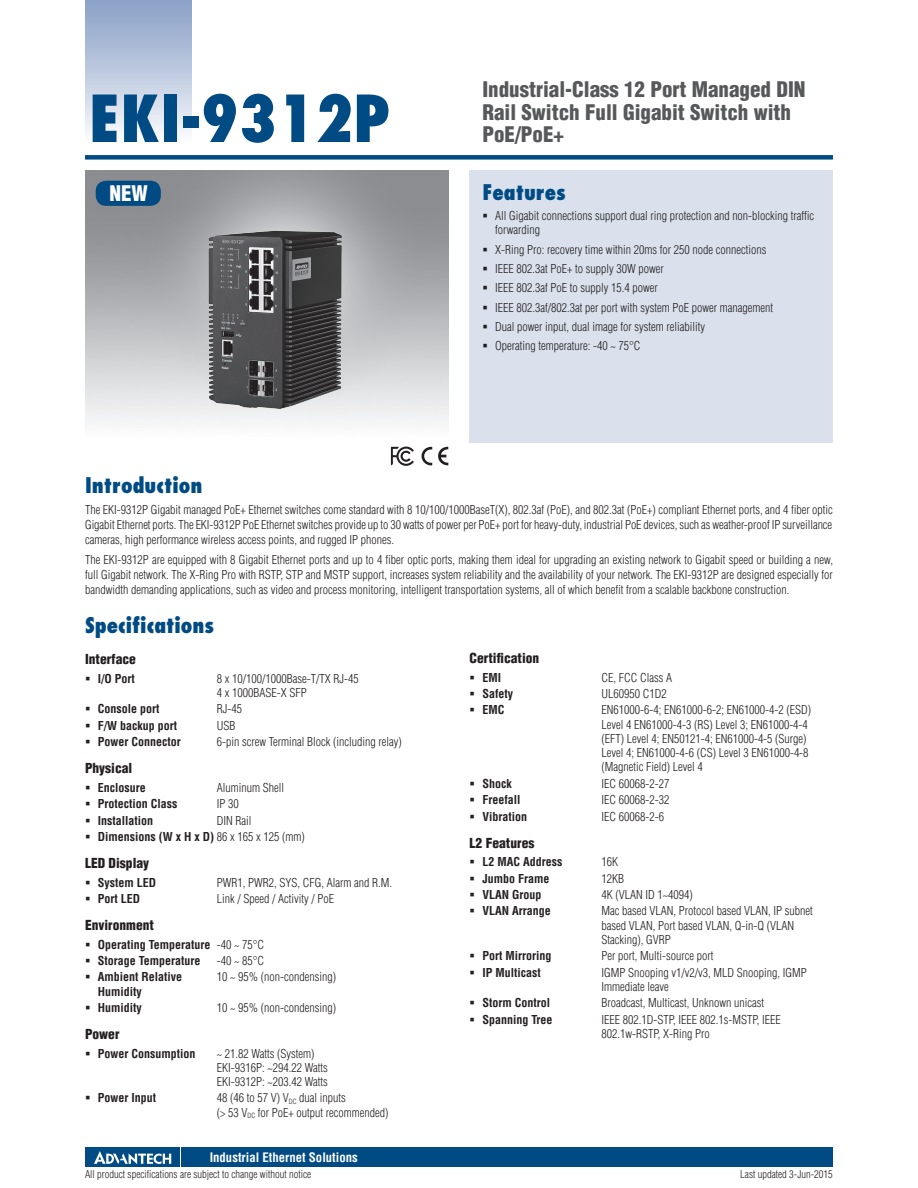
<style>
.page{position:relative;width:918px;height:1188px;background:#fff}
.page>*{position:absolute;margin:0;border:0;box-sizing:border-box;transform-origin:0 0}
.t1{font:800 condensed 63px "Futura";color:#004b84}
.t2{font:900 condensed 21px/22.5px "Helvetica";color:#57585a}
.t3{font:800 condensed 21px "Futura";color:#004b84}
.t4{font:900 condensed 21px "Helvetica";color:#fff}
.t5{font:900 condensed 13.5px "Helvetica";color:#231f20}
.t6{font:700 condensed 12.75px "Helvetica";color:#fff}
.t7{font:300 condensed 12px/14.2px "Helvetica";color:#231f20}
.t8{font:700 condensed 12px/16.4px "Helvetica";color:#231f20}
.t9{font:300 condensed 10.5px "Helvetica";color:#231f20}
.s1{font-weight:700}
.s2{font-weight:300}
</style>
<div class="page">
<div style="left:85px;top:155px;width:748px;height:5px;background:#004b84"></div>
<div style="left:85px;top:0;width:106px;height:143px;background:linear-gradient(to bottom,#879fc5,#fafafd)"></div>
<div style="left:182px;top:1147px;width:651px;height:20px;background:#004b84"></div>
<div style="left:85px;top:1147px;width:95px;height:20px;background:#004b84"></div>
<svg style="left:94px;top:1151px;width:77px;height:13px"></svg>
<div style="left:470px;top:170px;width:363px;height:272px;background:#dae1ed"></div>
<img style="left:85px;top:170px;width:363px;height:255px">
<div style="left:96px;top:181px;width:65px;height:25px;background:#004b84;border-radius:10px"></div>
<svg style="left:422px;top:447px;width:10px;height:18px"></svg>
<svg style="left:438px;top:446px;width:10px;height:20px"></svg>
<svg style="left:391px;top:447px;width:23px;height:19px"></svg>
<img style="left:188px;top:209px;width:174px;height:213px">
<h1 class="t1" style="left:89px;top:78px;width:303px">EKI-9312P</h1>
<h2 class="t2" style="left:482px;top:78px;width:325px">Industrial-Class 12 Port Managed DIN<br>Rail Switch Full Gigabit Switch with<br>PoE/PoE+</h2>
<h2 class="t4" style="left:109px;top:181px;width:40px">NEW</h2>
<h2 class="t3" style="left:482px;top:178px;width:85px">Features</h2>
<p class="t7" style="left:495px;top:208px;width:321px">All Gigabit connections support dual ring protection and non-blocking traffic forwarding</p>
<p class="t7" style="left:495px;top:239px;width:279px;line-height:19.4px">X-Ring Pro: recovery time within 20ms for 250 node connections IEEE 802.3at PoE+ to supply 30W power<br>IEEE 802.3af PoE to supply 15.4 power<br>IEEE 802.3af/802.3at per port with system PoE power management Dual power input, dual image for system reliability<br>Operating temperature: -40 ~ 75°C</p>
<h2 class="t3" style="left:85px;top:472px;width:119px">Introduction</h2>
<p class="t7" style="left:85px;top:503px;width:749px;line-height:15px;text-align:justify">The EKI-9312P Gigabit managed PoE+ Ethernet switches come standard with 8 10/100/1000BaseT(X), 802.3af (PoE), and 802.3at (PoE+) compliant Ethernet ports, and 4 fiber optic Gigabit Ethernet ports. The EKI-9312P PoE Ethernet switches provide up to 30 watts of power per PoE+ port for heavy-duty, industrial PoE devices, such as weather-proof IP surveillance cameras, high performance wireless access points, and rugged IP phones.</p>
<p class="t7" style="left:85px;top:552px;width:749px;line-height:15px;text-align:justify">The EKI-9312P are equipped with 8 Gigabit Ethernet ports and up to 4 fiber optic ports, making them ideal for upgrading an existing network to Gigabit speed or building a new, full Gigabit network. The X-Ring Pro with RSTP, STP and MSTP support, increases system reliability and the availability of your network. The EKI-9312P are designed especially for bandwidth demanding applications, such as video and process monitoring, intelligent transportation systems, all of which benefit from a scalable backbone construction.</p>
<h2 class="t3" style="left:85px;top:612px;width:131px">Specifications</h2>
<p class="t5" style="left:85px;top:651px;width:52px">Interface</p>
<p class="t8" style="left:98px;top:670px;width:39px">I/O Port</p>
<p class="t7" style="left:217px;top:671px;width:143px">8 x 10/100/1000Base-T/TX RJ-45<br>4 x 1000BASE-X SFP</p>
<p class="t8" style="left:98px;top:701px;width:63px">Console port</p>
<p class="t7" style="left:217px;top:702px;width:27px">RJ-45</p>
<p class="t8" style="left:98px;top:717px;width:81px">F/W backup port</p>
<p class="t7" style="left:217px;top:718px;width:20px">USB</p>
<p class="t8" style="left:98px;top:734px;width:85px">Power Connector</p>
<p class="t7" style="left:217px;top:735px;width:187px">6-pin screw Terminal Block (including relay)</p>
<p class="t5" style="left:85px;top:760px;width:49px">Physical</p>
<p class="t8" style="left:98px;top:779px;width:49px">Enclosure</p>
<p class="t7" style="left:217px;top:780px;width:69px">Aluminum Shell</p>
<p class="t8" style="left:98px;top:796px;width:81px">Protection Class</p>
<p class="t7" style="left:217px;top:797px;width:23px">IP 30</p>
<p class="t8" style="left:98px;top:812px;width:57px">Installation</p>
<p class="t5" style="left:470px;top:650px;width:71px">Certification</p>
<p class="t8" style="left:482px;top:669px;width:20px">EMI</p>
<p class="t7" style="left:601px;top:670px;width:72px">CE, FCC Class A</p>
<p class="t8" style="left:482px;top:685px;width:32px">Safety</p>
<p class="t7" style="left:601px;top:686px;width:67px">UL60950 C1D2</p>
<p class="t8" style="left:482px;top:702px;width:24px">EMC</p>
<p class="t7" style="left:601px;top:703px;width:211px">EN61000-6-4; EN61000-6-2; EN61000-4-2 (ESD)<br>Level 4 EN61000-4-3 (RS) Level 3; EN61000-4-4 (EFT) Level 4; EN50121-4; EN61000-4-5 (Surge)<br>Level 4; EN61000-4-6 (CS) Level 3 EN61000-4-8 (Magnetic Field) Level 4</p>
<p class="t8" style="left:482px;top:775px;width:31px">Shock</p>
<p class="t7" style="left:601px;top:776px;width:69px">IEC 60068-2-27</p>
<p class="t8" style="left:482px;top:792px;width:40px">Freefall</p>
<p class="t7" style="left:601px;top:793px;width:69px">IEC 60068-2-32</p>
<p class="t8" style="left:482px;top:808px;width:46px">Vibration</p>
<p class="t7" style="left:601px;top:809px;width:64px">IEC 60068-2-6</p>
<p class="t5" style="left:470px;top:834px;width:66px">L2 Features</p>
<p class="t8" style="left:482px;top:854px;width:82px">L2 MAC Address</p>
<p class="t7" style="left:601px;top:855px;width:18px">16K</p>
<p class="t8" style="left:482px;top:870px;width:68px">Jumbo Frame</p>
<p class="t7" style="left:601px;top:871px;width:24px">12KB</p>
<p class="t8" style="left:482px;top:886px;width:61px">VLAN Group</p>
<p class="t7" style="left:601px;top:887px;width:93px">4K (VLAN ID 1~4094)</p>
<p class="t8" style="left:482px;top:903px;width:70px">VLAN Arrange</p>
<p class="t7" style="left:601px;top:904px;width:213px">Mac based VLAN, Protocol based VLAN, IP subnet based VLAN, Port based VLAN, Q-in-Q (VLAN<br>Stacking), GVRP</p>
<p class="t8" style="left:482px;top:948px;width:70px">Port Mirroring</p>
<p class="t7" style="left:601px;top:949px;width:113px">Per port, Multi-source port</p>
<p class="t8" style="left:482px;top:964px;width:60px">IP Multicast</p>
<p class="t7" style="left:601px;top:965px;width:207px">IGMP Snooping v1/v2/v3, MLD Snooping, IGMP<br>Immediate leave</p>
<p class="t8" style="left:482px;top:995px;width:69px">Storm Control</p>
<p class="t7" style="left:601px;top:996px;width:164px">Broadcast, Multicast, Unknown unicast</p>
<p class="t8" style="left:482px;top:1011px;width:72px">Spanning Tree</p>
<p class="t7" style="left:601px;top:1012px;width:181px">IEEE 802.1D-STP, IEEE 802.1s-MSTP, IEEE<br>802.1w-RSTP, X-Ring Pro</p>
<p class="t7" style="left:98px;top:812px;width:209px;line-height:16.4px;text-indent:119px">DIN Rail<br><span class="s1">Dimensions (W x H x D)</span> 86 x 165 x 125 (mm)</p>
<p class="t5" style="left:85px;top:855px;width:66px">LED Display</p>
<p class="t8" style="left:98px;top:874px;width:60px">System LED</p>
<p class="t7" style="left:217px;top:875px;width:177px">PWR1, PWR2, SYS, CFG, Alarm and R.M.</p>
<p class="t8" style="left:98px;top:890px;width:44px">Port LED</p>
<p class="t7" style="left:217px;top:891px;width:119px">Link / Speed / Activity / PoE</p>
<p class="t5" style="left:85px;top:917px;width:70px">Environment</p>
<p class="t8" style="left:98px;top:936px;width:168px">Operating Temperature <span class="s2">-40 ~ 75°C<br></span>Storage Temperature</p>
<p class="t7" style="left:217px;top:953px;width:49px">-40 ~ 85°C</p>
<p class="t8" style="left:98px;top:969px;width:86px">Ambient Relative</p>
<p class="t7" style="left:217px;top:970px;width:121px">10 ~ 95% (non-condensing)</p>
<p class="t8" style="left:98px;top:983px;width:46px">Humidity<br>Humidity</p>
<p class="t7" style="left:217px;top:1000px;width:121px">10 ~ 95% (non-condensing)</p>
<p class="t5" style="left:85px;top:1026px;width:36px">Power</p>
<p class="t8" style="left:98px;top:1045px;width:99px">Power Consumption</p>
<p class="t7" style="left:217px;top:1046px;width:113px">~ 21.82 Watts (System)<br>EKI-9316P: ~294.22 Watts<br>EKI-9312P: ~203.42 Watts</p>
<p class="t8" style="left:98px;top:1090px;width:60px">Power Input</p>
<p class="t7" style="left:217px;top:1091px;width:173px">48 (46 to 57 V) V<sub>DC</sub> dual inputs<br>(&gt; 53 V<sub>DC</sub> for PoE+ output recommended)</p>
<p class="t6" style="left:210px;top:1150px;width:150px">Industrial Ethernet Solutions</p>
<p class="t9" style="left:85px;top:1168px;width:228px">All product specifications are subject to change without notice</p>
<p class="t9" style="left:740px;top:1168px;width:94px">Last updated 3-Jun-2015</p>
</div>
